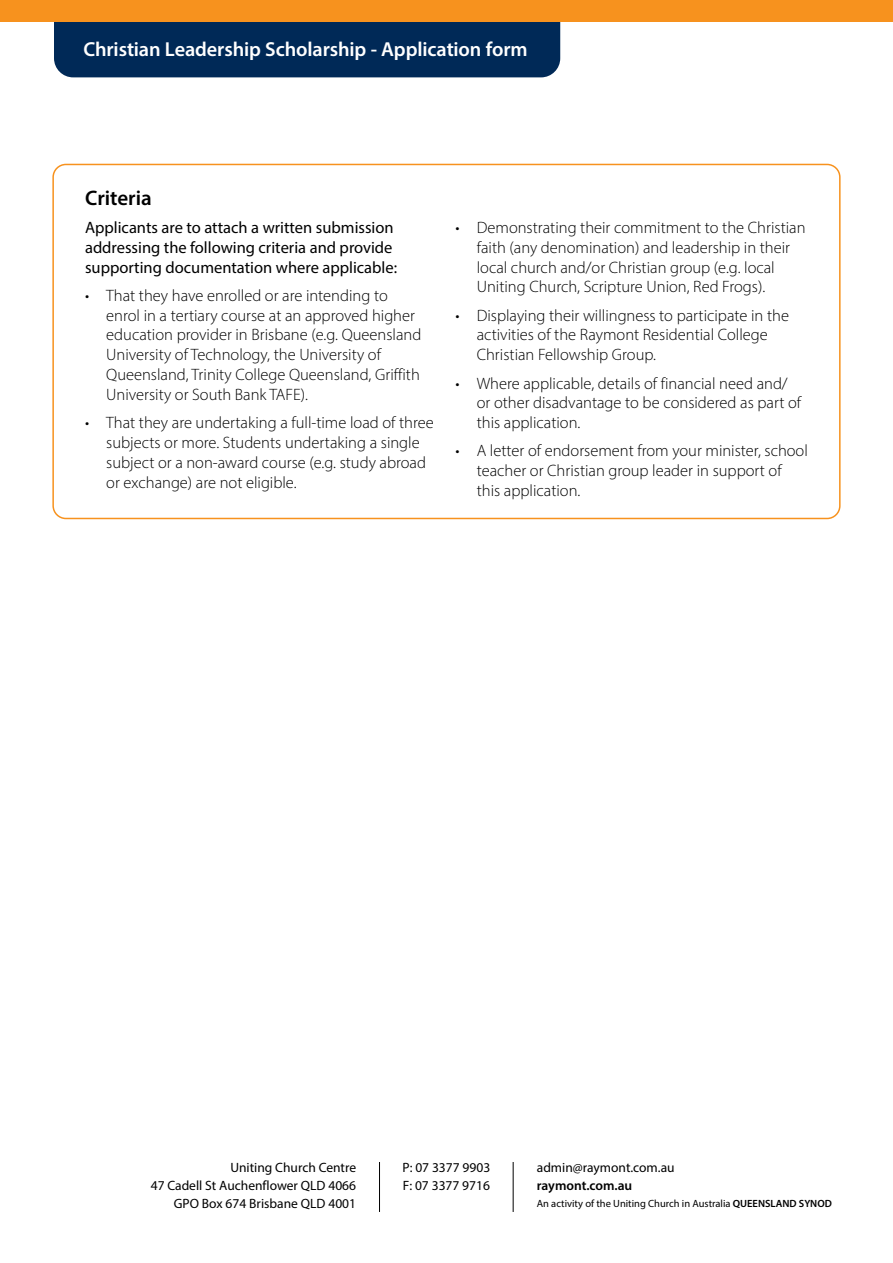
<style>
.page{position:relative;width:893px;height:1263px;background:#fff}
.page>*{position:absolute;margin:0;border:0;box-sizing:border-box;transform-origin:0 0}
.t1{font:600 21px "Myriad Pro";color:#000}
.t2{font:600 20.25px "Myriad Pro";letter-spacing:-.005em;color:#fff}
.t3{font:300 16.5px/19.8px "Myriad Pro";color:#000}
.t4{font:16.5px/19.8px "Myriad Pro";color:#000}
.t5{font:13.5px/18px "Myriad Pro";color:#000;text-align:right}
.t6{font:600 13.5px "Myriad Pro";color:#000}
.t7{font:10.5px "Myriad Pro";color:#000}
.s1{font-weight:600}
</style>
<div class="page">
<div style="left:52px;top:164px;width:789px;height:355px;border:2px solid #f7921e;border-radius:13px"></div>
<div style="left:54px;top:21px;width:506px;height:56px;background:#002957"></div>
<div style="left:0;top:0;width:892px;height:21px;background:#f7921e"></div>
<hr style="left:379px;top:1162px;width:1px;height:50px;background:#000">
<hr style="left:513px;top:1162px;width:1px;height:50px;background:#000">
<p class="t2" style="left:84px;top:36px;width:446px">Christian Leadership Scholarship - Application form</p>
<p class="t1" style="left:85px;top:184px;width:68px">Criteria</p>
<p class="t4" style="left:85px;top:217px;width:314px">Applicants are to attach a written submission addressing the following criteria and provide supporting documentation where applicable:</p>
<p class="t3" style="left:106px;top:285px;width:316px;text-indent:-21px">• That they have enrolled or are intending to enrol in a tertiary course at an approved higher education provider in Brisbane (e.g. Queensland University of Technology, the University of Queensland, Trinity College Queensland, Griffith University or South Bank TAFE).</p>
<p class="t3" style="left:106px;top:413px;width:329px;text-indent:-21px">• That they are undertaking a full-time load of three subjects or more. Students undertaking a single subject or a non-award course (e.g. study abroad or exchange) are not eligible.</p>
<p class="t3" style="left:477px;top:217px;width:330px;text-indent:-21px">• Demonstrating their commitment to the Christian faith (any denomination) and leadership in their local church and/or Christian group (e.g. local Uniting Church, Scripture Union, Red Frogs).</p>
<p class="t3" style="left:477px;top:305px;width:314px;text-indent:-21px">• Displaying their willingness to participate in the activities of the Raymont Residential College<br>Christian Fellowship Group.</p>
<p class="t3" style="left:477px;top:373px;width:326px;text-indent:-21px">• Where applicable, details of financial need and/ or other disadvantage to be considered as part of this application.</p>
<p class="t3" style="left:477px;top:441px;width:333px;text-indent:-21px">• A letter of endorsement from your minister, school teacher or Christian group leader in support of this application.</p>
<p class="t5" style="left:151px;top:1158px;width:207px">Uniting Church Centre<br>47 Cadell St Auchenflower QLD 4066<br>GPO Box 674 Brisbane QLD 4001</p>
<p class="t5" style="left:403px;top:1158px;width:89px;text-align:left">P: 07 3377 9903<br>F: 07 3377 9716</p>
<p class="t5" style="left:537px;top:1158px;width:139px">admin@raymont.com.au</p>
<p class="t6" style="left:537px;top:1177px;width:97px">raymont.com.au</p>
<p class="t7" style="left:537px;top:1196px;width:297px">An activity of the Uniting Church in Australia <span class="s1">QUEENSLAND SYNOD</span></p>
</div>
